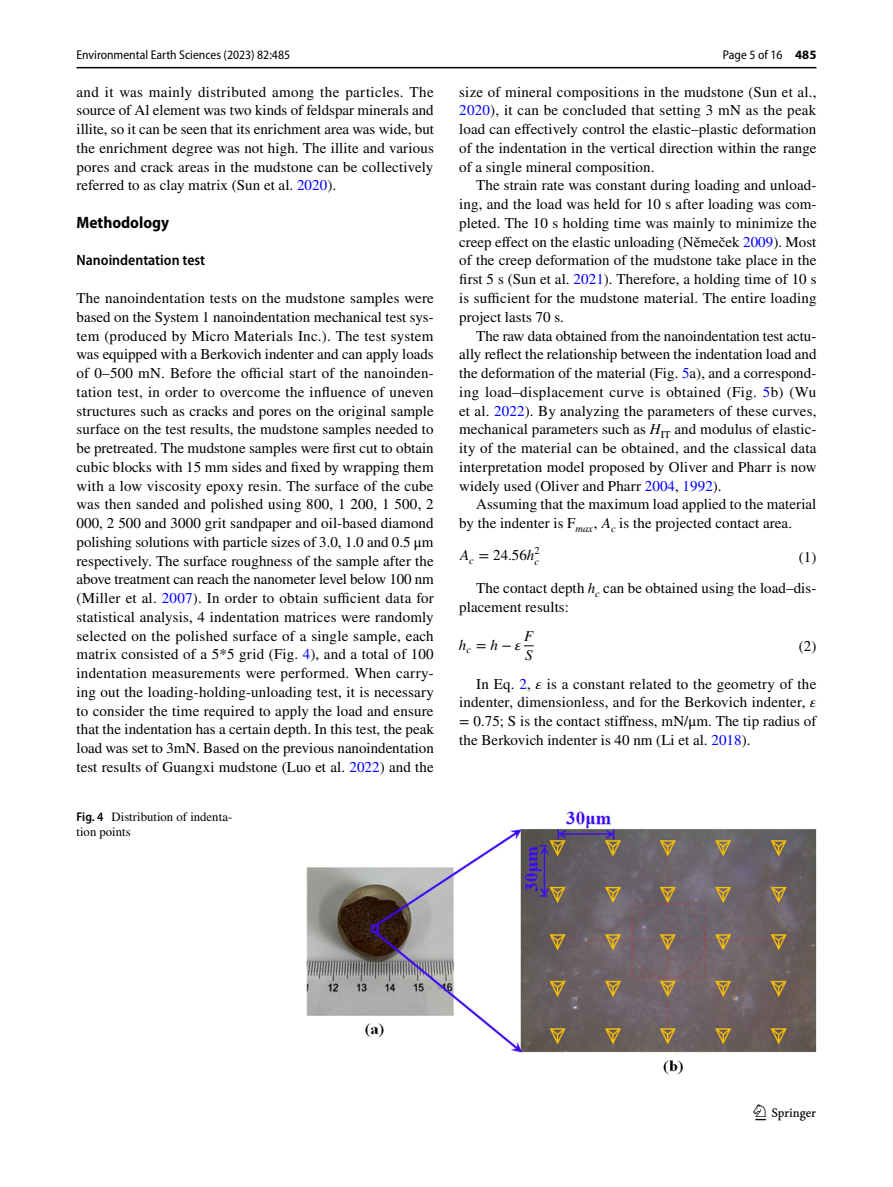
<style>
.page{position:relative;width:893px;height:1187px;background:#fff}
.page>*{position:absolute;margin:0;border:0;box-sizing:border-box;transform-origin:0 0}
.t1{font:22.5px "Springnew Regular 3";color:#000}
.t2{font:700 semi-condensed 16.5px "Myriad Pro";color:#000}
.t3{font:15px/18.8px "STIX";letter-spacing:.005em;color:#000;text-align:justify}
.t4{font:600 semi-condensed 15px "Myriad Pro";color:#000}
.t5{font:15px "STIX General Regular 5";color:#000}
.t6{font:15px/19.2px "STIX General Italic 2";color:#000}
.t7{font:semi-condensed 12.75px "Myriad Pro";color:#000}
.t8{font:12.75px/15px "STIX";color:#000}
.t9{font:10.5px "STIX General Regular 5";color:#000}
.t10{font:italic 10.5px "STIX General";color:#000}
.s1{color:#00f}
.s2{font-family:"Myriad Pro";font-weight:600;font-stretch:semi-condensed}
.s3{font-weight:700;font-stretch:normal}
.s4{font-style:italic}
.s5{font-family:"STIX Math Regular 7"}
.s6{font-family:"STIX General Italic 4"}
.s7{font-family:"STIX General";font-style:italic}
.s8{font-family:"STIX Math Regular 5"}
.s9{font-family:"STIX General Italic 5"}
.s10{font-family:"STIX Math Regular 6"}
.s11{font-family:"STIX Math Italic 3"}
.s12{font-family:"STIX Math";font-style:italic}
.s13{font-family:"STIX Math Italic 2"}
</style>
<div class="page">
<hr style="left:77px;top:67px;width:739px;height:1px;background:#000">
<img style="left:306px;top:811px;width:510px;height:262px">
<p class="t7" style="left:77px;top:48px;width:215px">Environmental Earth Sciences (2023) 82:485</p>
<p class="t3" style="left:77px;top:83px;width:359px">and it was mainly distributed among the particles. The source of Al element was two kinds of feldspar minerals and illite, so it can be seen that its enrichment area was wide, but the enrichment degree was not high. The illite and various pores and crack areas in the mudstone can be collectively referred to as clay matrix (Sun et al. <span class="s1">2020</span>).</p>
<p class="t2" style="left:77px;top:213px;width:94px">Methodology</p>
<p class="t4" style="left:77px;top:252px;width:130px">Nanoindentation test</p>
<p class="t3" style="left:77px;top:289px;width:359px">The nanoindentation tests on the mudstone samples were based on the System 1 nanoindentation mechanical test sys&shy;tem (produced by Micro Materials Inc.). The test system was equipped with a Berkovich indenter and can apply loads of 0–500 mN. Before the official start of the nanoinden&shy;tation test, in order to overcome the influence of uneven structures such as cracks and pores on the original sample surface on the test results, the mudstone samples needed to be pretreated. The mudstone samples were first cut to obtain cubic blocks with 15 mm sides and fixed by wrapping them with a low viscosity epoxy resin. The surface of the cube was then sanded and polished using 800, 1 200, 1 500, 2<br>000, 2 500 and 3000 grit sandpaper and oil-based diamond polishing solutions with particle sizes of 3.0, 1.0 and 0.5 μm respectively. The surface roughness of the sample after the above treatment can reach the nanometer level below 100 nm (Miller et al. <span class="s1">2007</span>). In order to obtain sufficient data for statistical analysis, 4 indentation matrices were randomly selected on the polished surface of a single sample, each matrix consisted of a 5*5 grid (Fig. <span class="s1">4</span>), and a total of 100 indentation measurements were performed. When carry&shy;ing out the loading-holding-unloading test, it is necessary to consider the time required to apply the load and ensure that the indentation has a certain depth. In this test, the peak load was set to 3mN. Based on the previous nanoindentation test results of Guangxi mudstone (Luo et al. <span class="s1">2022</span>) and the</p>
<p class="t8" style="left:77px;top:810px;width:157px"><span class="s2">Fig. 4</span> Distribution of indenta&shy;tion points</p>
<p class="t7" style="left:723px;top:48px;width:95px">Page 5 of 16 <span class="s3">485</span></p>
<p class="t3" style="left:459px;top:83px;width:359px">size of mineral compositions in the mudstone (Sun et al., <span class="s1">2020</span>), it can be concluded that setting 3 mN as the peak load can effectively control the elastic–plastic deformation of the indentation in the vertical direction within the range of a single mineral composition.</p>
<p class="t3" style="left:459px;top:177px;width:359px;text-indent:17px">The strain rate was constant during loading and unload&shy;ing, and the load was held for 10 s after loading was com&shy;pleted. The 10 s holding time was mainly to minimize the creep effect on the elastic unloading (Němeček <span class="s1">2009</span>). Most of the creep deformation of the mudstone take place in the first 5 s (Sun et al. <span class="s1">2021</span>). Therefore, a holding time of 10 s is sufficient for the mudstone material. The entire loading project lasts 70 s.</p>
<p class="t3" style="left:459px;top:327px;width:359px;text-indent:17px">The raw data obtained from the nanoindentation test actu&shy;ally reflect the relationship between the indentation load and the deformation of the material (Fig. <span class="s1">5</span>a), and a correspond&shy;ing load–displacement curve is obtained (Fig. <span class="s1">5</span>b) (Wu et al. <span class="s1">2022</span>). By analyzing the parameters of these curves, mechanical parameters such as <span class="s4">H</span><sub>IT</sub> and modulus of elastic&shy;ity of the material can be obtained, and the classical data interpretation model proposed by Oliver and Pharr is now widely used (Oliver and Pharr <span class="s1">2004</span>, <span class="s1">1992</span>).</p>
<p class="t3" style="left:459px;top:496px;width:359px;text-indent:17px">Assuming that the maximum load applied to the material by the indenter is <span class="s5">F</span><sub>max</sub>, <span class="s6">A</span><sub>c</sub> is the projected contact area.</p>
<p class="t9" style="left:534px;top:546px;width:7px">2</p>
<p class="t10" style="left:534px;top:558px;width:6px">c</p>
<p class="t5" style="left:460px;top:549px;width:76px"><span class="s7">A</span><sub>c</sub> <span class="s8">=</span> 24.56<span class="s7">h</span></p>
<p class="t3" style="left:799px;top:548px;width:19px">(1)</p>
<p class="t3" style="left:459px;top:580px;width:359px;text-indent:17px">The contact depth <span class="s9">h</span><sub>c</sub> can be obtained using the load–dis&shy;placement results:</p>
<p class="t6" style="left:524px;top:627px;width:11px">F<br>S</p>
<p class="t6" style="left:459px;top:636px;width:65px">h<sub>c</sub> <span class="s10">=</span>h<span class="s10">−</span><span class="s11">𝜀</span></p>
<p class="t3" style="left:799px;top:638px;width:19px">(2)</p>
<p class="t3" style="left:459px;top:675px;width:359px;text-indent:17px">In Eq. <span class="s1">2</span>, <span class="s12">𝜀</span> is a constant related to the geometry of the indenter, dimensionless, and for the Berkovich indenter, <span class="s13">𝜀 </span>= 0.75; S is the contact stiffness, mN/μm. The tip radius of the Berkovich indenter is 40 nm (Li et al. <span class="s1">2018</span>).</p>
<h1 class="t1" style="left:755px;top:1104px;width:62px">1 3</h1>
</div>
